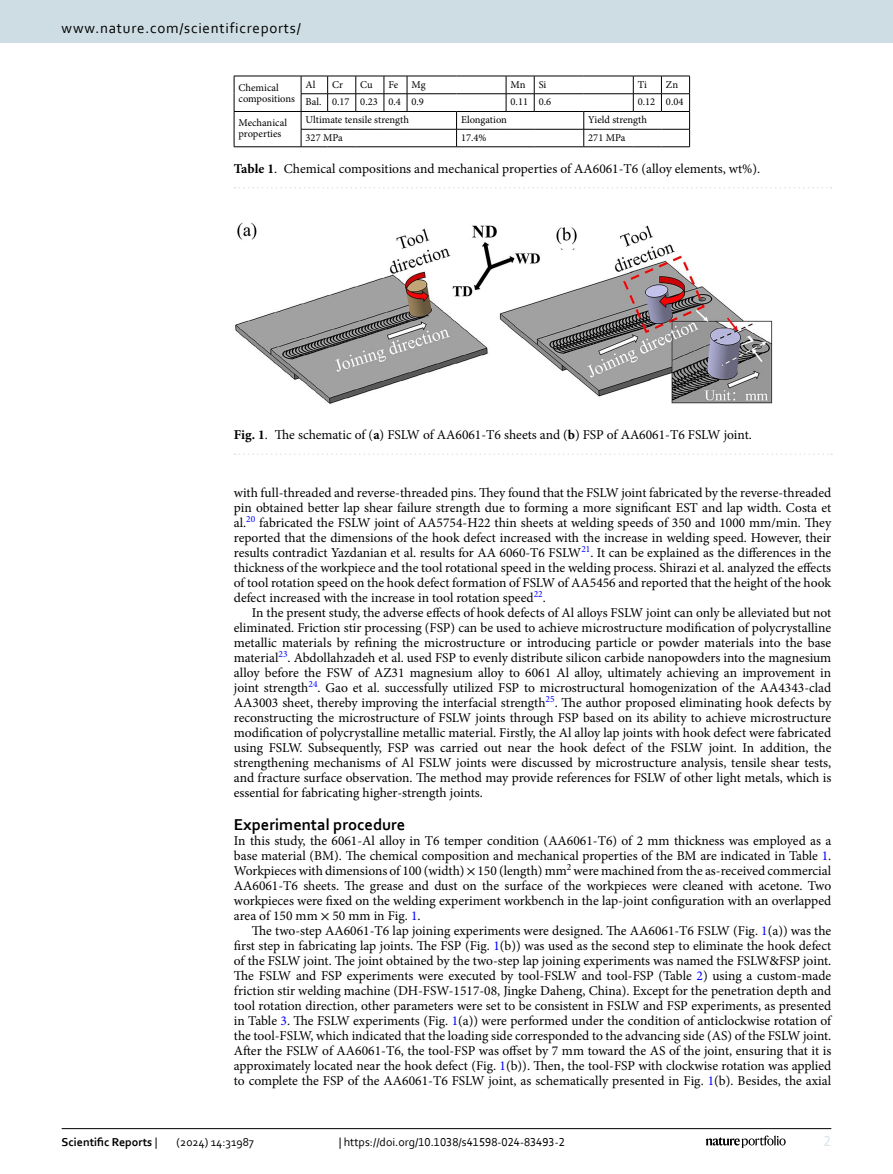
<style>
.page{position:relative;width:893px;height:1174px;background:#fff}
.page>*{position:absolute;margin:0;border:0;box-sizing:border-box;transform-origin:0 0}
.Head_1{font:700 16.5px "Corbel";color:#000}
.t1{font:15px "Corbel";letter-spacing:.05em;color:#000}
.t2{font:15px "Corbel";color:#d9e4eb}
.Body_Text_Indent{font:13.5px/15px "Minion Pro";color:#000;text-align:justify}
.Body_Text{font:13.5px/15px "Minion Pro";color:#000;text-align:justify}
.Table_Caption{font:13.5px "Minion Pro";color:#000}
.Figure_Caption{font:13.5px "Minion Pro";color:#000}
.t3{font:12px "Corbel";color:#000}
.t4{font:700 12px "Corbel";color:#000}
.Table_Body{font:10.5px "Minion Pro";color:#000}
.s1{font-weight:700}
.s2{color:#00f}
.s3{font-family:"STIX"}
.s4{font-weight:400}
</style>
<div class="page">
<img style="left:235px;top:222px;width:538px;height:182px">
<svg style="left:235px;top:453px;width:597px;height:2px"></svg>
<hr style="left:234px;top:76px;width:67px;height:1px;background:#000">
<hr style="left:407px;top:76px;width:50px;height:1px;background:#000">
<hr style="left:457px;top:76px;width:49px;height:1px;background:#000">
<hr style="left:534px;top:76px;width:50px;height:1px;background:#000">
<hr style="left:584px;top:76px;width:49px;height:1px;background:#000">
<hr style="left:407px;top:93px;width:50px;height:1px;background:#000">
<hr style="left:457px;top:93px;width:49px;height:1px;background:#000">
<hr style="left:407px;top:111px;width:50px;height:1px;background:#000">
<hr style="left:534px;top:93px;width:50px;height:1px;background:#000">
<svg style="left:506px;top:76px;width:29px;height:36px"></svg>
<hr style="left:584px;top:93px;width:49px;height:1px;background:#000">
<hr style="left:534px;top:111px;width:50px;height:1px;background:#000">
<hr style="left:234px;top:111px;width:67px;height:1px;background:#000">
<svg style="left:234px;top:76px;width:1px;height:70px"></svg>
<hr style="left:457px;top:111px;width:49px;height:1px;background:#000">
<hr style="left:584px;top:111px;width:49px;height:1px;background:#000">
<hr style="left:407px;top:129px;width:50px;height:1px;background:#000">
<svg style="left:301px;top:76px;width:107px;height:71px"></svg>
<hr style="left:407px;top:146px;width:50px;height:1px;background:#000">
<hr style="left:457px;top:129px;width:49px;height:1px;background:#000">
<svg style="left:456px;top:112px;width:1px;height:35px"></svg>
<svg style="left:506px;top:129px;width:28px;height:1px"></svg>
<hr style="left:534px;top:129px;width:50px;height:1px;background:#000">
<hr style="left:457px;top:146px;width:49px;height:1px;background:#000">
<svg style="left:506px;top:146px;width:28px;height:1px"></svg>
<hr style="left:534px;top:146px;width:50px;height:1px;background:#000">
<hr style="left:584px;top:129px;width:49px;height:1px;background:#000">
<svg style="left:583px;top:112px;width:1px;height:35px"></svg>
<hr style="left:584px;top:146px;width:49px;height:1px;background:#000">
<svg style="left:633px;top:76px;width:57px;height:71px"></svg>
<hr style="left:234px;top:146px;width:67px;height:1px;background:#000">
<svg style="left:235px;top:187px;width:597px;height:1px"></svg>
<hr style="left:62px;top:1128px;width:769px;height:1px;background:#000">
<svg style="left:706px;top:1135px;width:80px;height:12px"></svg>
<div style="left:0;top:0;width:893px;height:43px;background:#cedde4"></div>
<p class="t1" style="left:62px;top:18px;width:241px">www.nature.com/scientificreports/</p>
<p class="Table_Body" style="left:239px;top:80px;width:42px">Chemical</p>
<p class="Table_Body" style="left:239px;top:92px;width:58px">compositions</p>
<p class="Table_Body" style="left:306px;top:77px;width:11px">Al</p>
<p class="Table_Body" style="left:332px;top:77px;width:12px">Cr</p>
<p class="Table_Body" style="left:360px;top:77px;width:14px">Cu</p>
<p class="Table_Body" style="left:388px;top:77px;width:11px">Fe</p>
<p class="Table_Body" style="left:412px;top:77px;width:16px">Mg</p>
<p class="Table_Body" style="left:511px;top:77px;width:17px">Mn</p>
<p class="Table_Body" style="left:539px;top:77px;width:9px">Si</p>
<p class="Table_Body" style="left:638px;top:77px;width:11px">Ti</p>
<p class="Table_Body" style="left:666px;top:77px;width:14px">Zn</p>
<p class="Table_Body" style="left:306px;top:95px;width:17px">Bal.</p>
<p class="Table_Body" style="left:332px;top:95px;width:19px">0.17</p>
<p class="Table_Body" style="left:360px;top:95px;width:19px">0.23</p>
<p class="Table_Body" style="left:388px;top:95px;width:14px">0.4</p>
<p class="Table_Body" style="left:412px;top:95px;width:14px">0.9</p>
<p class="Table_Body" style="left:511px;top:95px;width:19px">0.11</p>
<p class="Table_Body" style="left:539px;top:95px;width:14px">0.6</p>
<p class="Table_Body" style="left:638px;top:95px;width:19px">0.12</p>
<p class="Table_Body" style="left:666px;top:95px;width:19px">0.04</p>
<p class="Table_Body" style="left:306px;top:113px;width:105px">Ultimate tensile strength</p>
<p class="Table_Body" style="left:461px;top:113px;width:47px">Elongation</p>
<p class="Table_Body" style="left:588px;top:113px;width:60px">Yield strength</p>
<p class="Table_Body" style="left:306px;top:130px;width:39px">327 MPa</p>
<p class="Table_Body" style="left:461px;top:130px;width:27px">17.4%</p>
<p class="Table_Body" style="left:588px;top:130px;width:39px">271 MPa</p>
<p class="Table_Caption" style="left:234px;top:159px;width:528px"><span class="s1">Table 1</span>. Chemical compositions and mechanical properties of AA6061-T6 (alloy elements, wt%).</p>
<p class="Table_Body" style="left:239px;top:116px;width:50px">Mechanical</p>
<p class="Table_Body" style="left:239px;top:127px;width:44px">properties</p>
<p class="Figure_Caption" style="left:234px;top:425px;width:519px"><span class="s1">Fig. 1</span>. The schematic of (<span class="s1">a</span>) FSLW of AA6061-T6 sheets and (<span class="s1">b</span>) FSP of AA6061-T6 FSLW joint.</p>
<p class="Body_Text_Indent" style="left:234px;top:485px;width:599px">with full-threaded and reverse-threaded pins. They found that the FSLW joint fabricated by the reverse-threaded pin obtained better lap shear failure strength due to forming a more significant EST and lap width. Costa et al.<sup>20</sup> fabricated the FSLW joint of AA5754-H22 thin sheets at welding speeds of 350 and 1000 mm/min. They reported that the dimensions of the hook defect increased with the increase in welding speed. However, their results contradict Yazdanian et al. results for AA 6060-T6 FSLW<sup>21</sup>. It can be explained as the differences in the thickness of the workpiece and the tool rotational speed in the welding process. Shirazi et al. analyzed the effects of tool rotation speed on the hook defect formation of FSLW of AA5456 and reported that the height of the hook defect increased with the increase in tool rotation speed<sup>22</sup>.</p>
<p class="Body_Text_Indent" style="left:234px;top:605px;width:599px;text-indent:18px">In the present study, the adverse effects of hook defects of Al alloys FSLW joint can only be alleviated but not eliminated. Friction stir processing (FSP) can be used to achieve microstructure modification of polycrystalline metallic materials by refining the microstructure or introducing particle or powder materials into the base material<sup>23</sup>. Abdollahzadeh et al. used FSP to evenly distribute silicon carbide nanopowders into the magnesium alloy before the FSW of AZ31 magnesium alloy to 6061 Al alloy, ultimately achieving an improvement in joint strength<sup>24</sup>. Gao et al. successfully utilized FSP to microstructural homogenization of the AA4343-clad AA3003 sheet, thereby improving the interfacial strength<sup>25</sup>. The author proposed eliminating hook defects by reconstructing the microstructure of FSLW joints through FSP based on its ability to achieve microstructure modification of polycrystalline metallic material. Firstly, the Al alloy lap joints with hook defect were fabricated using FSLW. Subsequently, FSP was carried out near the hook defect of the FSLW joint. In addition, the strengthening mechanisms of Al FSLW joints were discussed by microstructure analysis, tensile shear tests, and fracture surface observation. The method may provide references for FSLW of other light metals, which is essential for fabricating higher-strength joints.</p>
<p class="Head_1" style="left:234px;top:814px;width:173px">Experimental procedure</p>
<p class="Body_Text" style="left:234px;top:833px;width:599px">In this study, the 6061-Al alloy in T6 temper condition (AA6061-T6) of 2 mm thickness was employed as a base material (BM). The chemical composition and mechanical properties of the BM are indicated in Table <span class="s2">1</span>.<br>Workpieces with dimensions of 100 (width) <span class="s3">×</span> 150 (length) mm<sup>2</sup> were machined from the as-received commercial AA6061-T6 sheets. The grease and dust on the surface of the workpieces were cleaned with acetone. Two workpieces were fixed on the welding experiment workbench in the lap-joint configuration with an overlapped area of 150 mm <span class="s3">×</span> 50 mm in Fig. <span class="s2">1</span>.</p>
<p class="Body_Text_Indent" style="left:234px;top:923px;width:599px;text-indent:18px">The two-step AA6061-T6 lap joining experiments were designed. The AA6061-T6 FSLW (Fig. <span class="s2">1</span>(a)) was the first step in fabricating lap joints. The FSP (Fig. <span class="s2">1</span>(b)) was used as the second step to eliminate the hook defect of the FSLW joint. The joint obtained by the two-step lap joining experiments was named the FSLW&amp;FSP joint.<br>The FSLW and FSP experiments were executed by tool-FSLW and tool-FSP (Table <span class="s2">2</span>) using a custom-made friction stir welding machine (DH-FSW-1517-08, Jingke Daheng, China). Except for the penetration depth and tool rotation direction, other parameters were set to be consistent in FSLW and FSP experiments, as presented in Table <span class="s2">3</span>. The FSLW experiments (Fig. <span class="s2">1</span>(a)) were performed under the condition of anticlockwise rotation of the tool-FSLW, which indicated that the loading side corresponded to the advancing side (AS) of the FSLW joint.<br>After the FSLW of AA6061-T6, the tool-FSP was offset by 7 mm toward the AS of the joint, ensuring that it is approximately located near the hook defect (Fig. <span class="s2">1</span>(b)). Then, the tool-FSP with clockwise rotation was applied to complete the FSP of the AA6061-T6 FSLW joint, as schematically presented in Fig. <span class="s2">1</span>(b). Besides, the axial</p>
<p class="t4" style="left:62px;top:1134px;width:97px">Scientific Reports <span class="s4">|</span></p>
<p class="t3" style="left:177px;top:1134px;width:79px">(2024) 14:31987</p>
<p class="t3" style="left:339px;top:1134px;width:228px">| https://doi.org/10.1038/s41598-024-83493-2</p>
<p class="t2" style="left:824px;top:1132px;width:9px">2</p>
</div>
